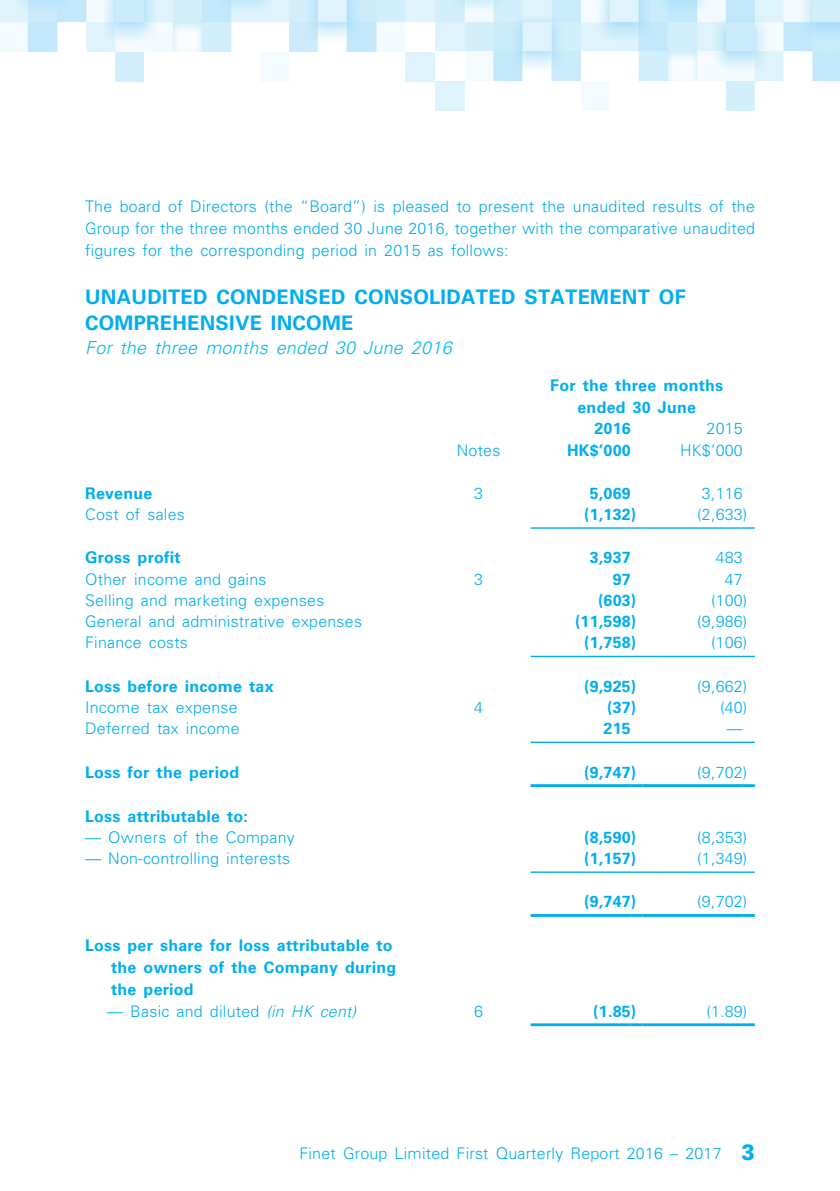
<style>
.page{position:relative;width:840px;height:1191px;background:#fff}
.page>*{position:absolute;margin:0;border:0;box-sizing:border-box;transform-origin:0 0}
._03_H1{font:700 20px/26px "Univers LT Std";letter-spacing:.015em;color:#00aeef}
._06_______H4{font:italic 300 18px "Univers LT Std";letter-spacing:.015em;color:#00baf1}
._11_P0{font:300 16px/22px "Univers LT Std";letter-spacing:.015em;color:#00aeef;text-align:justify}
._15_Table_Stub{font:300 16px "Univers LT Std";letter-spacing:.015em;color:#00aeef}
._15_Table_Stub-2{font:700 16px/22px "Univers LT Std";letter-spacing:.015em;color:#00aeef}
._31_table_tab_6pt{font:700 16px/22px "Univers LT Std";letter-spacing:.015em;color:#00aeef;text-align:center}
._31_table_tab_6pt-2{font:300 16px "Univers LT Std";letter-spacing:.015em;color:#00aeef}
.s1{font-style:italic}
.s2{font-weight:900;font-size:22px}
</style>
<div class="page">
<img style="left:0;top:0;width:839px;height:110px">
<hr style="left:530px;top:527px;width:100px;height:2px;background:#00aeef">
<svg style="left:630px;top:527px;width:12px;height:2px"></svg>
<hr style="left:642px;top:527px;width:100px;height:2px;background:#00aeef">
<svg style="left:742px;top:527px;width:12px;height:2px"></svg>
<hr style="left:530px;top:656px;width:100px;height:1px;background:#00aeef">
<svg style="left:630px;top:656px;width:12px;height:1px"></svg>
<hr style="left:642px;top:656px;width:100px;height:1px;background:#00aeef">
<svg style="left:742px;top:656px;width:12px;height:1px"></svg>
<hr style="left:530px;top:741px;width:100px;height:2px;background:#00aeef">
<svg style="left:630px;top:741px;width:12px;height:2px"></svg>
<hr style="left:642px;top:741px;width:100px;height:2px;background:#00aeef">
<svg style="left:742px;top:741px;width:12px;height:2px"></svg>
<hr style="left:530px;top:871px;width:100px;height:2px;background:#00aeef">
<svg style="left:630px;top:871px;width:12px;height:2px"></svg>
<hr style="left:642px;top:871px;width:100px;height:2px;background:#00aeef">
<svg style="left:742px;top:871px;width:12px;height:2px"></svg>
<hr style="left:530px;top:784px;width:100px;height:3px;background:#00aeef">
<svg style="left:630px;top:784px;width:12px;height:3px"></svg>
<hr style="left:642px;top:784px;width:100px;height:3px;background:#00aeef">
<svg style="left:742px;top:784px;width:12px;height:3px"></svg>
<hr style="left:530px;top:914px;width:100px;height:3px;background:#00aeef">
<svg style="left:630px;top:914px;width:12px;height:3px"></svg>
<hr style="left:642px;top:914px;width:100px;height:3px;background:#00aeef">
<svg style="left:742px;top:914px;width:12px;height:3px"></svg>
<hr style="left:530px;top:1023px;width:100px;height:3px;background:#00aeef">
<svg style="left:630px;top:1023px;width:12px;height:3px"></svg>
<hr style="left:642px;top:1023px;width:100px;height:3px;background:#00aeef">
<svg style="left:742px;top:1023px;width:12px;height:3px"></svg>
<p class="_11_P0" style="left:85px;top:195px;width:671px">The board of Directors (the “Board”) is pleased to present the unaudited results of the Group for the three months ended 30 June 2016, together with the comparative unaudited figures for the corresponding period in 2015 as follows:</p>
<p class="_03_H1" style="left:85px;top:284px;width:602px">UNAUDITED CONDENSED CONSOLIDATED STATEMENT OF<br>COMPREHENSIVE INCOME</p>
<p class="_06_______H4" style="left:85px;top:336px;width:368px">For the three months ended 30 June 2016</p>
<p class="_31_table_tab_6pt" style="left:550px;top:374px;width:174px">For the three months ended 30 June</p>
<p class="_31_table_tab_6pt" style="left:594px;top:418px;width:38px">2016</p>
<p class="_31_table_tab_6pt-2" style="left:706px;top:419px;width:38px">2015</p>
<p class="_31_table_tab_6pt-2" style="left:456px;top:440px;width:45px">Notes</p>
<p class="_31_table_tab_6pt" style="left:566px;top:439px;width:65px">HK$’000</p>
<p class="_31_table_tab_6pt-2" style="left:679px;top:440px;width:64px">HK$’000</p>
<p class="_15_Table_Stub-2" style="left:85px;top:482px;width:69px">Revenue</p>
<p class="_31_table_tab_6pt-2" style="left:474px;top:483px;width:10px">3</p>
<p class="_31_table_tab_6pt" style="left:589px;top:482px;width:42px">5,069</p>
<p class="_31_table_tab_6pt-2" style="left:701px;top:483px;width:42px">3,116</p>
<p class="_15_Table_Stub" style="left:85px;top:505px;width:101px">Cost of sales</p>
<p class="_31_table_tab_6pt" style="left:584px;top:503px;width:53px">(1,132)</p>
<p class="_31_table_tab_6pt-2" style="left:696px;top:505px;width:52px">(2,633)</p>
<p class="_15_Table_Stub-2" style="left:85px;top:547px;width:97px">Gross profit</p>
<p class="_31_table_tab_6pt" style="left:589px;top:547px;width:42px">3,937</p>
<p class="_31_table_tab_6pt-2" style="left:715px;top:548px;width:29px">483</p>
<p class="_15_Table_Stub" style="left:85px;top:569px;width:183px">Other income and gains</p>
<p class="_31_table_tab_6pt-2" style="left:474px;top:569px;width:10px">3</p>
<p class="_31_table_tab_6pt" style="left:612px;top:568px;width:20px">97</p>
<p class="_31_table_tab_6pt-2" style="left:724px;top:569px;width:20px">47</p>
<p class="_15_Table_Stub" style="left:85px;top:590px;width:241px">Selling and marketing expenses</p>
<p class="_31_table_tab_6pt" style="left:597px;top:589px;width:40px">(603)</p>
<p class="_31_table_tab_6pt-2" style="left:710px;top:590px;width:38px">(100)</p>
<p class="_15_Table_Stub" style="left:85px;top:612px;width:278px">General and administrative expenses</p>
<p class="_31_table_tab_6pt" style="left:574px;top:610px;width:62px">(11,598)</p>
<p class="_31_table_tab_6pt-2" style="left:696px;top:612px;width:52px">(9,986)</p>
<p class="_15_Table_Stub" style="left:85px;top:633px;width:104px">Finance costs</p>
<p class="_31_table_tab_6pt" style="left:584px;top:632px;width:53px">(1,758)</p>
<p class="_31_table_tab_6pt-2" style="left:710px;top:633px;width:38px">(106)</p>
<p class="_15_Table_Stub-2" style="left:85px;top:675px;width:190px">Loss before income tax</p>
<p class="_31_table_tab_6pt" style="left:584px;top:675px;width:53px">(9,925)</p>
<p class="_31_table_tab_6pt-2" style="left:696px;top:676px;width:52px">(9,662)</p>
<p class="_15_Table_Stub" style="left:85px;top:697px;width:154px">Income tax expense</p>
<p class="_31_table_tab_6pt-2" style="left:474px;top:697px;width:10px">4</p>
<p class="_31_table_tab_6pt" style="left:606px;top:696px;width:30px">(37)</p>
<p class="_31_table_tab_6pt-2" style="left:719px;top:697px;width:29px">(40)</p>
<p class="_15_Table_Stub" style="left:85px;top:719px;width:156px">Deferred tax income</p>
<p class="_31_table_tab_6pt" style="left:603px;top:718px;width:29px">215</p>
<p class="_31_table_tab_6pt-2" style="left:726px;top:719px;width:17px">—</p>
<p class="_15_Table_Stub-2" style="left:85px;top:761px;width:155px">Loss for the period</p>
<p class="_31_table_tab_6pt" style="left:584px;top:761px;width:53px">(9,747)</p>
<p class="_31_table_tab_6pt-2" style="left:696px;top:762px;width:52px">(9,702)</p>
<p class="_15_Table_Stub-2" style="left:85px;top:805px;width:164px">Loss attributable to:</p>
<p class="_15_Table_Stub" style="left:85px;top:827px;width:211px">— Owners of the Company</p>
<p class="_31_table_tab_6pt" style="left:584px;top:826px;width:53px">(8,590)</p>
<p class="_31_table_tab_6pt-2" style="left:696px;top:827px;width:52px">(8,353)</p>
<p class="_15_Table_Stub" style="left:85px;top:849px;width:206px">— Non-controlling interests</p>
<p class="_31_table_tab_6pt" style="left:584px;top:847px;width:53px">(1,157)</p>
<p class="_31_table_tab_6pt-2" style="left:696px;top:849px;width:52px">(1,349)</p>
<p class="_31_table_tab_6pt" style="left:584px;top:891px;width:53px">(9,747)</p>
<p class="_31_table_tab_6pt-2" style="left:696px;top:892px;width:52px">(9,702)</p>
<p class="_15_Table_Stub-2" style="left:111px;top:935px;width:286px;text-indent:-26px">Loss per share for loss attributable to the owners of the Company during the period</p>
<p class="_15_Table_Stub" style="left:107px;top:1001px;width:250px">— Basic and diluted <span class="s1">(in HK cent)</span></p>
<p class="_31_table_tab_6pt-2" style="left:474px;top:1001px;width:10px">6</p>
<p class="_31_table_tab_6pt" style="left:593px;top:1000px;width:44px">(1.85)</p>
<p class="_31_table_tab_6pt-2" style="left:706px;top:1001px;width:42px">(1.89)</p>
<p class="_11_P0" style="left:299px;top:1142px;width:456px">Finet Group Limited First Quarterly Report 2016 – 2017 <span class="s2">3</span></p>
</div>
